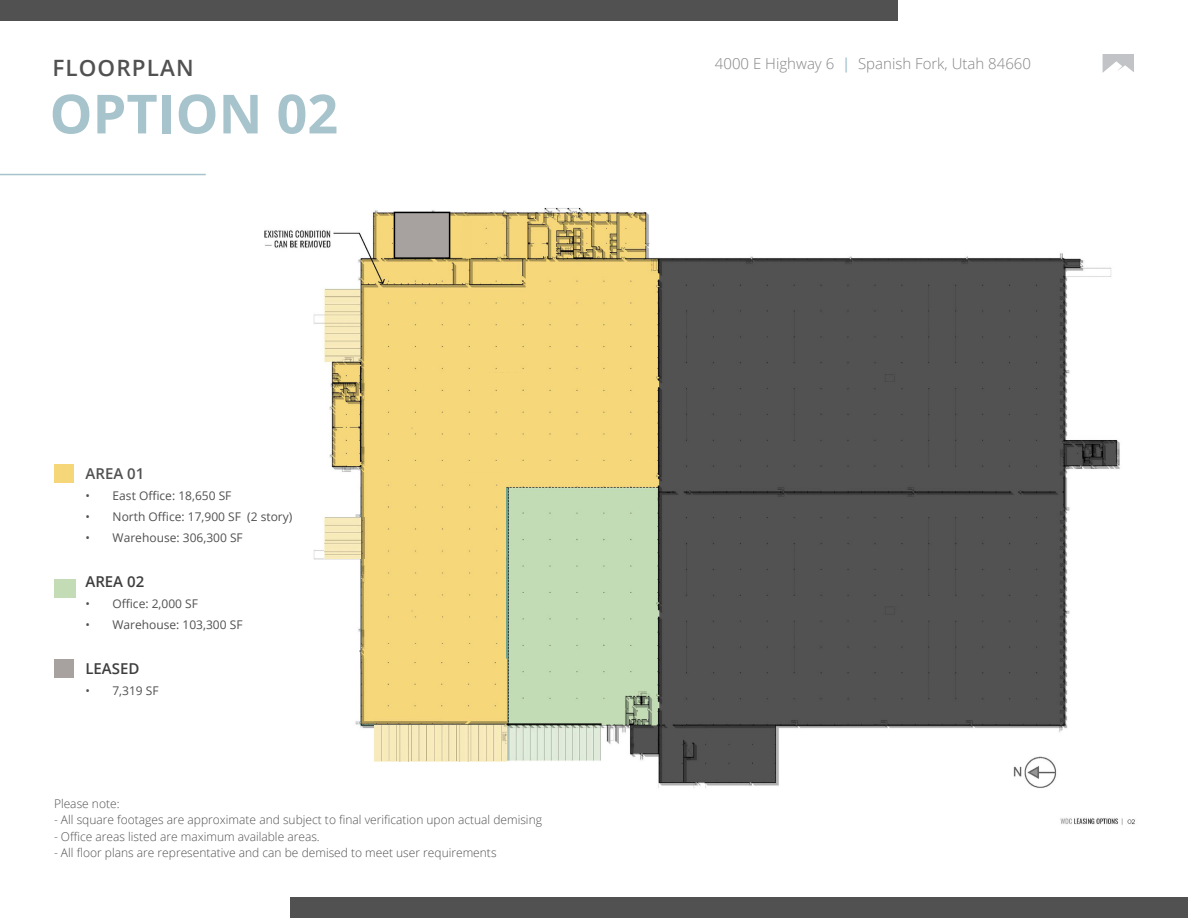
<style>
.page{position:relative;width:1188px;height:918px;background:#fff}
.page>*{position:absolute;margin:0;border:0;box-sizing:border-box;transform-origin:0 0}
.Cover_Title_02{font:700 54px "Open Sans";color:#a7c4cc}
.Cover_Title_04{font:600 22.5px "Open Sans";letter-spacing:.05em;color:#515151}
.t1{font:300 15px "Open Sans";color:#858585}
.Area_Subhead{font:600 15px "Open Sans";color:#3e3e3f}
.Area_Subhead-2{font:600 15px "Open Sans";color:#515151}
.t2{font:300 12px "Open Sans";color:#515151}
.t3{font:12px "Open Sans";color:#515151}
.s1{font-weight:600;color:#a7c4cc}
</style>
<div class="page">
<div style="left:0;top:0;width:898px;height:21px;background:#515151"></div>
<div style="left:290px;top:897px;width:898px;height:21px;background:#515151"></div>
<svg style="left:1103px;top:54px;width:31px;height:18px"></svg>
<hr style="left:0;top:174px;width:206px;height:1px;background:#a7c4cc">
<img style="left:264px;top:207px;width:871px;height:618px">
<div style="left:54px;top:464px;width:19px;height:19px;background:#f5d77a"></div>
<img style="left:375px;top:724px;width:132px;height:38px">
<svg style="left:481px;top:372px;width:57px;height:10px"></svg>
<div style="left:359px;top:472px;width:147px;height:197px;background:#f6d77a"></div>
<img style="left:361px;top:659px;width:146px;height:65px">
<svg style="left:481px;top:552px;width:25px;height:13px"></svg>
<svg style="left:462px;top:214px;width:9px;height:45px"></svg>
<img style="left:324px;top:518px;width:43px;height:40px">
<div style="left:200px;top:367px;width:107px;height:63px;background:#fff"></div>
<div style="left:193px;top:697px;width:107px;height:62px;background:#fff"></div>
<div style="left:54px;top:659px;width:19px;height:18px;background:#a7a2a0"></div>
<hr style="left:507px;top:723px;width:95px;height:2px;background:#000">
<div style="left:394px;top:212px;width:56px;height:47px;background:#a7a2a0;border:2px solid #000"></div>
<div style="left:54px;top:579px;width:21px;height:19px;background:#c3dcb6"></div>
<div style="left:559px;top:598px;width:57px;height:16px;background:#c2dcb5"></div>
<p class="Cover_Title_04" style="left:52px;top:52px;width:143px">FLOORPLAN</p>
<p class="Cover_Title_02" style="left:50px;top:76px;width:290px">OPTION 02</p>
<p class="Area_Subhead-2" style="left:86px;top:463px;width:60px">AREA 01</p>
<p class="t3" style="left:86px;top:487px;width:147px">• East Office: 18,650 SF</p>
<p class="t3" style="left:86px;top:508px;width:208px">• North Office: 17,900 SF (2 story)</p>
<p class="t3" style="left:86px;top:529px;width:159px">• Warehouse: 306,300 SF</p>
<p class="Area_Subhead" style="left:85px;top:572px;width:60px">AREA 02</p>
<p class="t3" style="left:85px;top:596px;width:114px">• Office: 2,000 SF</p>
<p class="t3" style="left:85px;top:617px;width:159px">• Warehouse: 103,300 SF</p>
<p class="Area_Subhead" style="left:85px;top:659px;width:56px">LEASED</p>
<p class="t3" style="left:85px;top:683px;width:75px">• 7,319 SF</p>
<p class="t2" style="left:54px;top:795px;width:67px">Please note:</p>
<p class="t2" style="left:54px;top:812px;width:490px">- All square footages are approximate and subject to final verification upon actual demising</p>
<p class="t2" style="left:54px;top:828px;width:267px">- Office areas listed are maximum available areas.</p>
<p class="t2" style="left:54px;top:845px;width:444px">- All floor plans are representative and can be demised to meet user requirements</p>
<p class="t1" style="left:715px;top:53px;width:318px">4000 E Highway 6 <span class="s1">|</span> Spanish Fork, Utah 84660</p>
</div>
